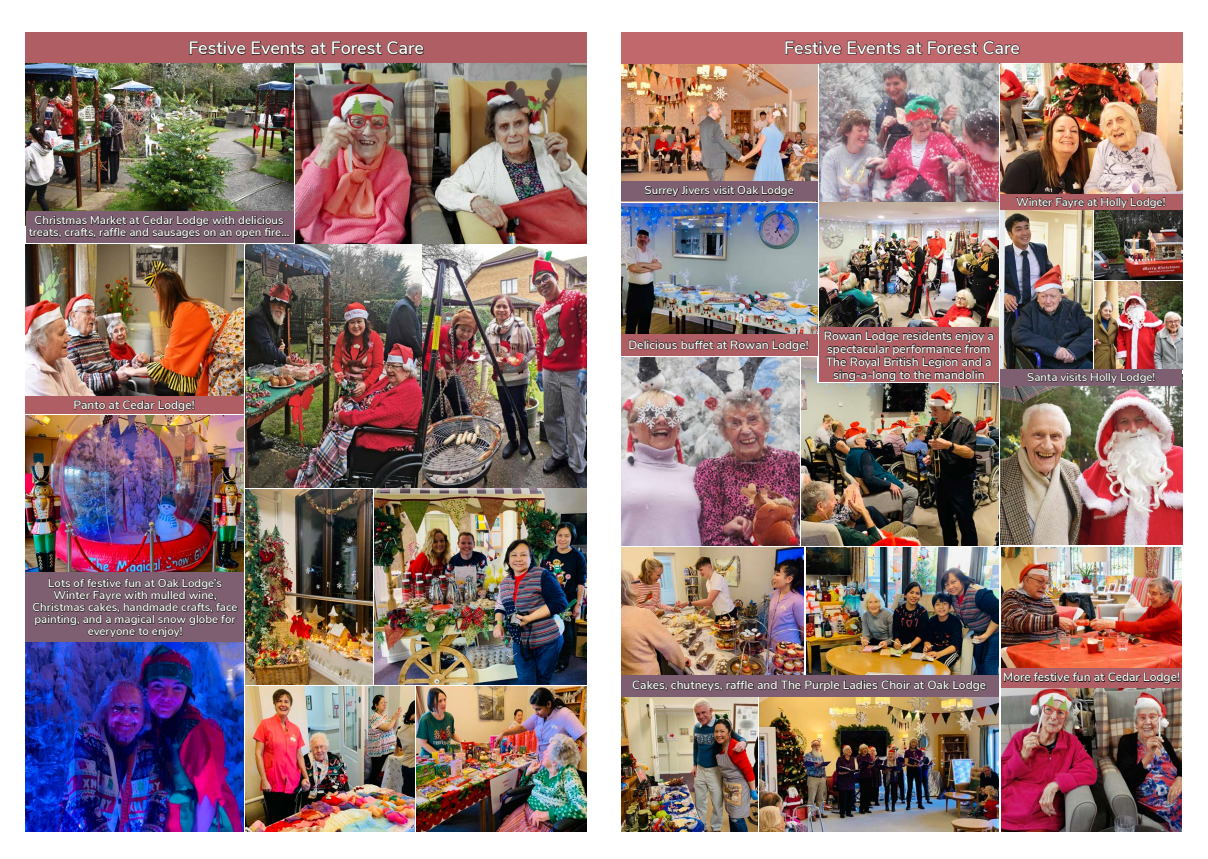
<style>
.page{position:relative;width:1208px;height:859px;background:#fff}
.page>*{position:absolute;margin:0;border:0;box-sizing:border-box;transform-origin:0 0}
.t1{font:600 18px "Nunito Sans";color:#fafdf9}
.t2{font:600 12px/13px "Nunito Sans";color:#fafdf9;text-align:center}
.t3{font:600 11.5px/12px "Nunito Sans";color:#fafdf9;text-align:center}
</style>
<div class="page">
<img style="left:621px;top:64px;width:196px;height:117px">
<img style="left:621px;top:357px;width:178px;height:188px">
<img style="left:26px;top:245px;width:218px;height:587px">
<img style="left:621px;top:548px;width:182px;height:127px">
<div style="left:26px;top:32px;width:561px;height:32px;background:#af5f64"></div>
<div style="left:621px;top:32px;width:561px;height:32px;background:#c1686d"></div>
<svg style="left:190px;top:41px;width:55px;height:14px"></svg>
<svg style="left:252px;top:41px;width:53px;height:14px"></svg>
<svg style="left:311px;top:43px;width:15px;height:12px"></svg>
<svg style="left:332px;top:41px;width:91px;height:14px"></svg>
<svg style="left:785px;top:41px;width:56px;height:13px"></svg>
<svg style="left:847px;top:41px;width:53px;height:13px"></svg>
<svg style="left:906px;top:42px;width:16px;height:12px"></svg>
<svg style="left:928px;top:41px;width:49px;height:13px"></svg>
<svg style="left:983px;top:41px;width:36px;height:13px"></svg>
<img style="left:621px;top:697px;width:136px;height:135px">
<img style="left:26px;top:64px;width:267px;height:147px">
<img style="left:760px;top:697px;width:238px;height:135px">
<img style="left:423px;top:245px;width:164px;height:242px">
<img style="left:819px;top:64px;width:179px;height:137px">
<img style="left:296px;top:64px;width:291px;height:179px">
<img style="left:246px;top:245px;width:175px;height:242px">
<img style="left:374px;top:489px;width:213px;height:195px">
<img style="left:806px;top:548px;width:192px;height:127px">
<img style="left:819px;top:203px;width:179px;height:124px">
<img style="left:621px;top:203px;width:196px;height:131px">
<img style="left:801px;top:357px;width:197px;height:188px">
<img style="left:416px;top:686px;width:171px;height:146px">
<svg style="left:817px;top:334px;width:182px;height:49px"></svg>
<div style="left:26px;top:211px;width:267px;height:32px;background:#7e5e71"></div>
<svg style="left:29px;top:216px;width:260px;height:23px"></svg>
<img style="left:246px;top:489px;width:126px;height:195px">
<div style="left:26px;top:396px;width:218px;height:18px;background:#af5f64"></div>
<img style="left:246px;top:686px;width:168px;height:145px">
<svg style="left:74px;top:400px;width:120px;height:11px"></svg>
<div style="left:26px;top:572px;width:218px;height:69px;background:#7e5e71"></div>
<svg style="left:33px;top:579px;width:204px;height:58px"></svg>
<div style="left:621px;top:181px;width:196px;height:20px;background:#7e5e71"></div>
<svg style="left:645px;top:186px;width:148px;height:11px"></svg>
<div style="left:621px;top:334px;width:196px;height:22px;background:#af5f64"></div>
<svg style="left:629px;top:340px;width:179px;height:11px"></svg>
<div style="left:819px;top:327px;width:179px;height:54px;background:#af5f64"></div>
<svg style="left:824px;top:331px;width:169px;height:50px"></svg>
<div style="left:621px;top:675px;width:378px;height:22px;background:#7e5e71"></div>
<svg style="left:633px;top:680px;width:353px;height:11px"></svg>
<img style="left:1000px;top:64px;width:182px;height:130px">
<img style="left:1000px;top:210px;width:92px;height:159px">
<img style="left:1001px;top:547px;width:180px;height:121px">
<img style="left:1001px;top:687px;width:180px;height:144px">
<img style="left:1000px;top:385px;width:182px;height:160px">
<img style="left:1094px;top:210px;width:88px;height:70px">
<img style="left:1094px;top:282px;width:88px;height:87px">
<div style="left:1000px;top:369px;width:182px;height:16px;background:#7e5e71"></div>
<svg style="left:1027px;top:373px;width:127px;height:10px"></svg>
<div style="left:1000px;top:194px;width:182px;height:16px;background:#af5f64"></div>
<svg style="left:1016px;top:198px;width:149px;height:10px"></svg>
<div style="left:1001px;top:668px;width:180px;height:19px;background:#af5f64"></div>
<svg style="left:1004px;top:673px;width:175px;height:11px"></svg>
<h1 class="t1" style="left:188px;top:35px;width:237px">Festive Events at Forest Care</h1>
<h1 class="t1" style="left:784px;top:35px;width:237px">Festive Events at Forest Care</h1>
<p class="t3" style="left:29px;top:214px;width:262px">Christmas Market at Cedar Lodge with delicious treats, crafts, raffle and sausages on an open fire...</p>
<p class="t2" style="left:73px;top:398px;width:123px">Panto at Cedar Lodge!</p>
<p class="t3" style="left:32px;top:576px;width:207px">Lots of festive fun at Oak Lodge’s<br>Winter Fayre with mulled wine,<br>Christmas cakes, handmade crafts, face painting, and a magical snow globe for everyone to enjoy!</p>
<p class="t3" style="left:644px;top:184px;width:151px">Surrey Jivers visit Oak Lodge</p>
<p class="t3" style="left:1016px;top:195px;width:151px">Winter Fayre at Holly Lodge!</p>
<p class="t2" style="left:628px;top:337px;width:182px">Delicious buffet at Rowan Lodge!</p>
<p class="t2" style="left:823px;top:328px;width:172px">Rowan Lodge residents enjoy a spectacular performance from<br>The Royal British Legion and a sing-a-long to the mandolin</p>
<p class="t3" style="left:1027px;top:370px;width:130px">Santa visits Holly Lodge!</p>
<p class="t2" style="left:632px;top:678px;width:355px">Cakes, chutneys, raffle and The Purple Ladies Choir at Oak Lodge</p>
<p class="t2" style="left:1003px;top:670px;width:178px">More festive fun at Cedar Lodge!</p>
</div>
